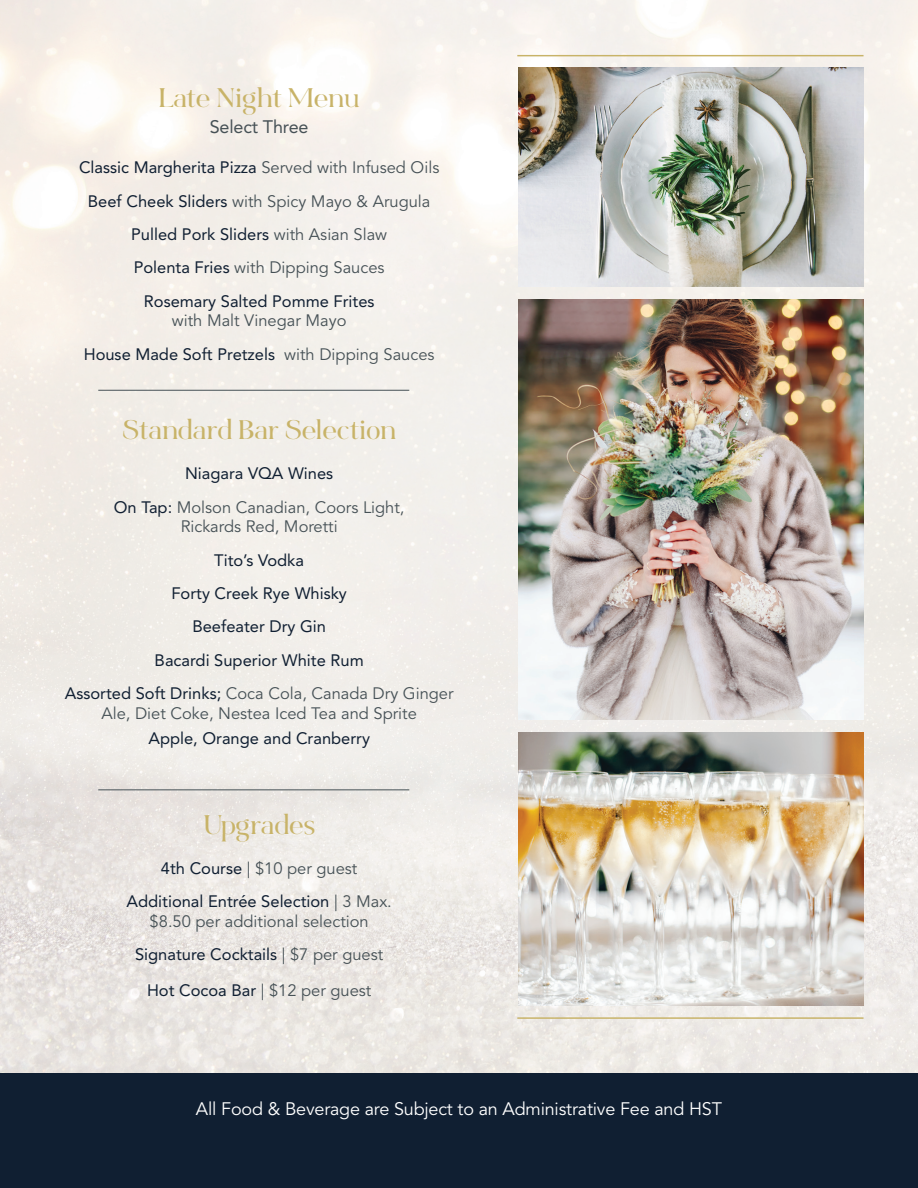
<style>
.page{position:relative;width:918px;height:1188px;background:#fff}
.page>*{position:absolute;margin:0;border:0;box-sizing:border-box;transform-origin:0 0}
.Bullets{font:700 27px "Bon Vivant Serif";color:#c8b368}
.t1{font:18px "Avenir LT Std";letter-spacing:-.01em;color:#fff}
.Bullets-2{font:18px "Avenir LT Std";letter-spacing:-.01em;color:#465156}
.Bullets-3{font:16.5px/19.8px "Avenir LT Std";color:#465156;text-align:center}
.Bullets-4{font:16.5px/19.8px "Avenir LT Std";color:#101f32;text-align:center}
.s1{color:#465156}
.s2{color:#101f32}
</style>
<div class="page">
<img style="left:0;top:0;width:918px;height:1074px">
<div style="left:0;top:1074px;width:918px;height:114px;background:#101f32"></div>
<img style="left:518px;top:732px;width:346px;height:273px">
<img style="left:518px;top:299px;width:346px;height:421px">
<img style="left:518px;top:68px;width:346px;height:218px">
<hr style="left:517px;top:1017px;width:347px;height:2px;background:#c8b368">
<hr style="left:517px;top:55px;width:347px;height:1px;background:#c8b368">
<hr style="left:98px;top:390px;width:311px;height:1px;background:#465156">
<hr style="left:98px;top:789px;width:311px;height:1px;background:#465156">
<p class="Bullets" style="left:159px;top:82px;width:202px">Late Night Menu</p>
<p class="Bullets-2" style="left:210px;top:117px;width:100px">Select Three</p>
<p class="Bullets-4" style="left:79px;top:158px;width:362px">Classic Margherita Pizza <span class="s1">Served with Infused Oils</span></p>
<p class="Bullets-3" style="left:88px;top:192px;width:344px"><span class="s2">Beef Cheek Sliders</span> with Spicy Mayo &amp; Arugula</p>
<p class="Bullets-4" style="left:131px;top:225px;width:258px">Pulled Pork Sliders <span class="s1">with Asian Slaw</span></p>
<p class="Bullets-3" style="left:134px;top:258px;width:252px"><span class="s2">Polenta Fries</span> with Dipping Sauces</p>
<p class="Bullets-4" style="left:144px;top:291px;width:232px">Rosemary Salted Pomme Frites <span class="s1">with Malt Vinegar Mayo</span></p>
<p class="Bullets-4" style="left:84px;top:344px;width:352px">House Made Soft Pretzels <span class="s1">with Dipping Sauces</span></p>
<p class="Bullets" style="left:122px;top:414px;width:275px">Standard Bar Selection</p>
<p class="Bullets-4" style="left:185px;top:464px;width:150px">Niagara VQA Wines</p>
<p class="Bullets-3" style="left:114px;top:498px;width:292px"><span class="s2">On Tap:</span> Molson Canadian, Coors Light,<br>Rickards Red, Moretti</p>
<p class="Bullets-4" style="left:214px;top:550px;width:91px">Tito’s Vodka</p>
<p class="Bullets-4" style="left:171px;top:584px;width:177px">Forty Creek Rye Whisky</p>
<p class="Bullets-4" style="left:192px;top:617px;width:135px">Beefeater Dry Gin</p>
<p class="Bullets-4" style="left:155px;top:650px;width:211px">Bacardi Superior White Rum</p>
<p class="Bullets-3" style="left:65px;top:684px;width:390px"><span class="s2">Assorted Soft Drinks;</span> Coca Cola, Canada Dry Ginger<br>Ale, Diet Coke, Nestea Iced Tea and Sprite</p>
<p class="Bullets-4" style="left:148px;top:729px;width:223px">Apple, Orange and Cranberry</p>
<p class="Bullets" style="left:203px;top:809px;width:113px">Upgrades</p>
<p class="Bullets-3" style="left:161px;top:859px;width:198px"><span class="s2">4th Course</span> | $10 per guest</p>
<p class="Bullets-3" style="left:127px;top:892px;width:267px"><span class="s2">Additional Entrée Selection</span> | 3 Max. $8.50 per additional selection</p>
<p class="Bullets-4" style="left:135px;top:945px;width:250px">Signature Cocktails <span class="s1">| $7 per guest</span></p>
<p class="Bullets-3" style="left:147px;top:980px;width:226px"><span class="s2">Hot Cocoa Bar</span> | $12 per guest</p>
<p class="t1" style="left:196px;top:1098px;width:528px">All Food &amp; Beverage are Subject to an Administrative Fee and HST</p>
</div>
